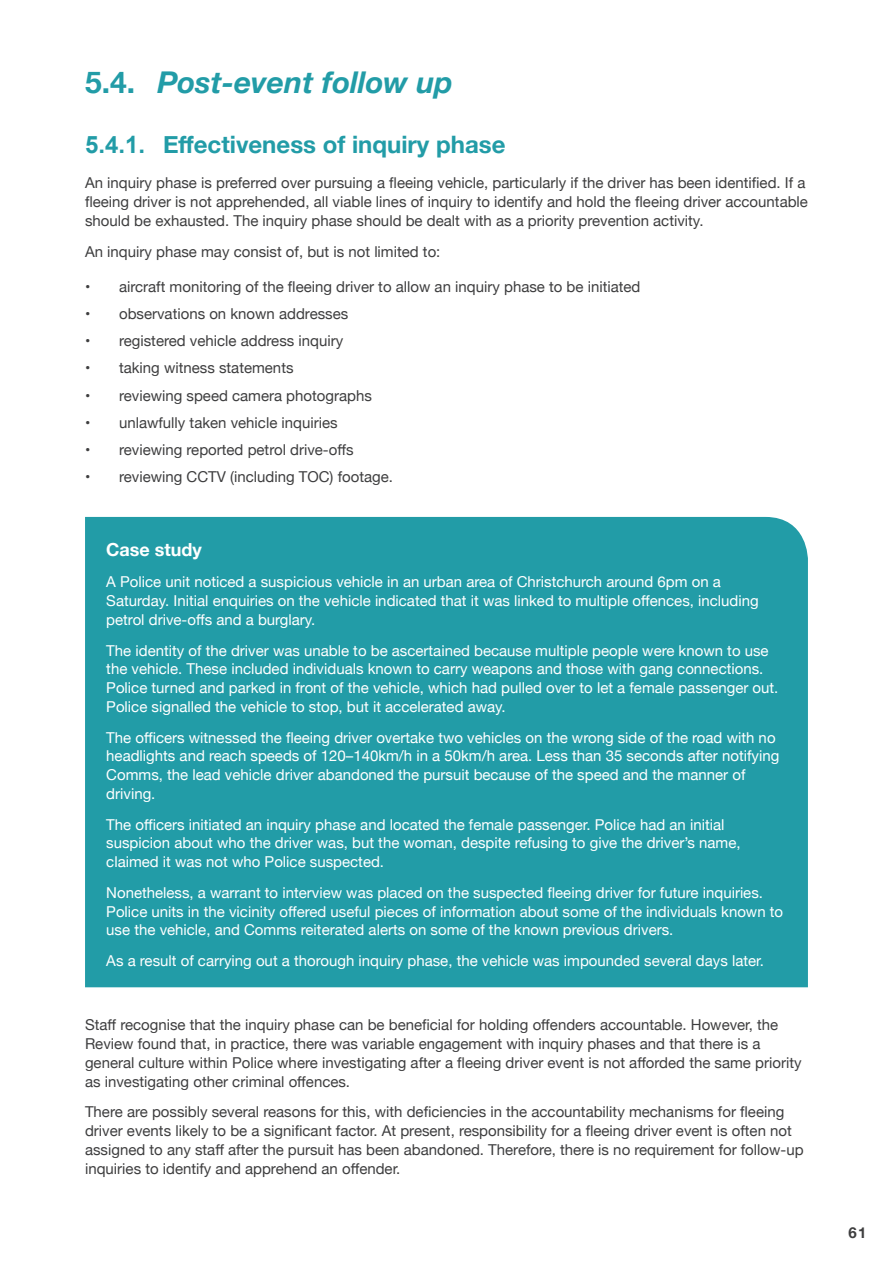
<style>
.page{position:relative;width:893px;height:1263px;background:#fff}
.page>*{position:absolute;margin:0;border:0;box-sizing:border-box;transform-origin:0 0}
.t1{font:italic 700 30px "Helvetica Neue";color:#229ca7}
.t2{font:700 24px "Helvetica Neue";color:#229ca7}
.Heading_4{font:700 18px "Helvetica Neue";color:#fff}
.t3{font:15px/18.8px "Helvetica Neue";color:#fff}
.t4{font:15px/18.8px "Helvetica Neue";color:#3e3e3f}
.t5{font:700 15px "Helvetica Neue";color:#3e3e3f}
.s1{font-style:normal}
.s2{font-family:"Arial"}
</style>
<div class="page">
<div style="left:85px;top:517px;width:723px;height:470px;background:#229ca7"></div>
<p class="t1" style="left:85px;top:59px;width:369px"><span class="s1">5.4.</span> Post-event follow up</p>
<p class="t2" style="left:85px;top:125px;width:422px"><span class="s2">5.4.1.</span> Effectiveness of inquiry phase</p>
<p class="t4" style="left:85px;top:174px;width:724px">An inquiry phase is preferred over pursuing a fleeing vehicle, particularly if the driver has been identified. If a fleeing driver is not apprehended, all viable lines of inquiry to identify and hold the fleeing driver accountable should be exhausted. The inquiry phase should be dealt with as a priority prevention activity.</p>
<p class="t4" style="left:85px;top:243px;width:357px">An inquiry phase may consist of, but is not limited to:</p>
<p class="t4" style="left:85px;top:278px;width:557px">• aircraft monitoring of the fleeing driver to allow an inquiry phase to be initiated</p>
<p class="t4" style="left:85px;top:305px;width:265px">• observations on known addresses</p>
<p class="t4" style="left:85px;top:332px;width:260px">• registered vehicle address inquiry</p>
<p class="t4" style="left:85px;top:359px;width:210px">• taking witness statements</p>
<p class="t4" style="left:85px;top:387px;width:288px">• reviewing speed camera photographs</p>
<p class="t4" style="left:85px;top:414px;width:254px">• unlawfully taken vehicle inquiries</p>
<p class="t4" style="left:85px;top:441px;width:270px">• reviewing reported petrol drive-offs</p>
<p class="t4" style="left:85px;top:468px;width:309px">• reviewing CCTV (including TOC) footage.</p>
<p class="Heading_4" style="left:106px;top:535px;width:97px">Case study</p>
<p class="t3" style="left:106px;top:573px;width:654px">A Police unit noticed a suspicious vehicle in an urban area of Christchurch around 6pm on a<br>Saturday. Initial enquiries on the vehicle indicated that it was linked to multiple offences, including petrol drive-offs and a burglary.</p>
<p class="t3" style="left:106px;top:642px;width:674px">The identity of the driver was unable to be ascertained because multiple people were known to use the vehicle. These included individuals known to carry weapons and those with gang connections.<br>Police turned and parked in front of the vehicle, which had pulled over to let a female passenger out.<br>Police signalled the vehicle to stop, but it accelerated away.</p>
<p class="t3" style="left:106px;top:729px;width:675px">The officers witnessed the fleeing driver overtake two vehicles on the wrong side of the road with no headlights and reach speeds of 120–140km/h in a 50km/h area. Less than 35 seconds after notifying Comms, the lead vehicle driver abandoned the pursuit because of the speed and the manner of driving.</p>
<p class="t3" style="left:106px;top:816px;width:636px">The officers initiated an inquiry phase and located the female passenger. Police had an initial suspicion about who the driver was, but the woman, despite refusing to give the driver’s name, claimed it was not who Police suspected.</p>
<p class="t3" style="left:106px;top:884px;width:678px">Nonetheless, a warrant to interview was placed on the suspected fleeing driver for future inquiries.<br>Police units in the vicinity offered useful pieces of information about some of the individuals known to use the vehicle, and Comms reiterated alerts on some of the known previous drivers.</p>
<p class="t3" style="left:106px;top:952px;width:659px">As a result of carrying out a thorough inquiry phase, the vehicle was impounded several days later.</p>
<p class="t4" style="left:85px;top:1016px;width:718px">Staff recognise that the inquiry phase can be beneficial for holding offenders accountable. However, the Review found that, in practice, there was variable engagement with inquiry phases and that there is a general culture within Police where investigating after a fleeing driver event is not afforded the same priority as investigating other criminal offences.</p>
<p class="t4" style="left:85px;top:1103px;width:720px">There are possibly several reasons for this, with deficiencies in the accountability mechanisms for fleeing driver events likely to be a significant factor. At present, responsibility for a fleeing driver event is often not assigned to any staff after the pursuit has been abandoned. Therefore, there is no requirement for follow-up inquiries to identify and apprehend an offender.</p>
<p class="t5" style="left:849px;top:1221px;width:19px">61</p>
</div>
